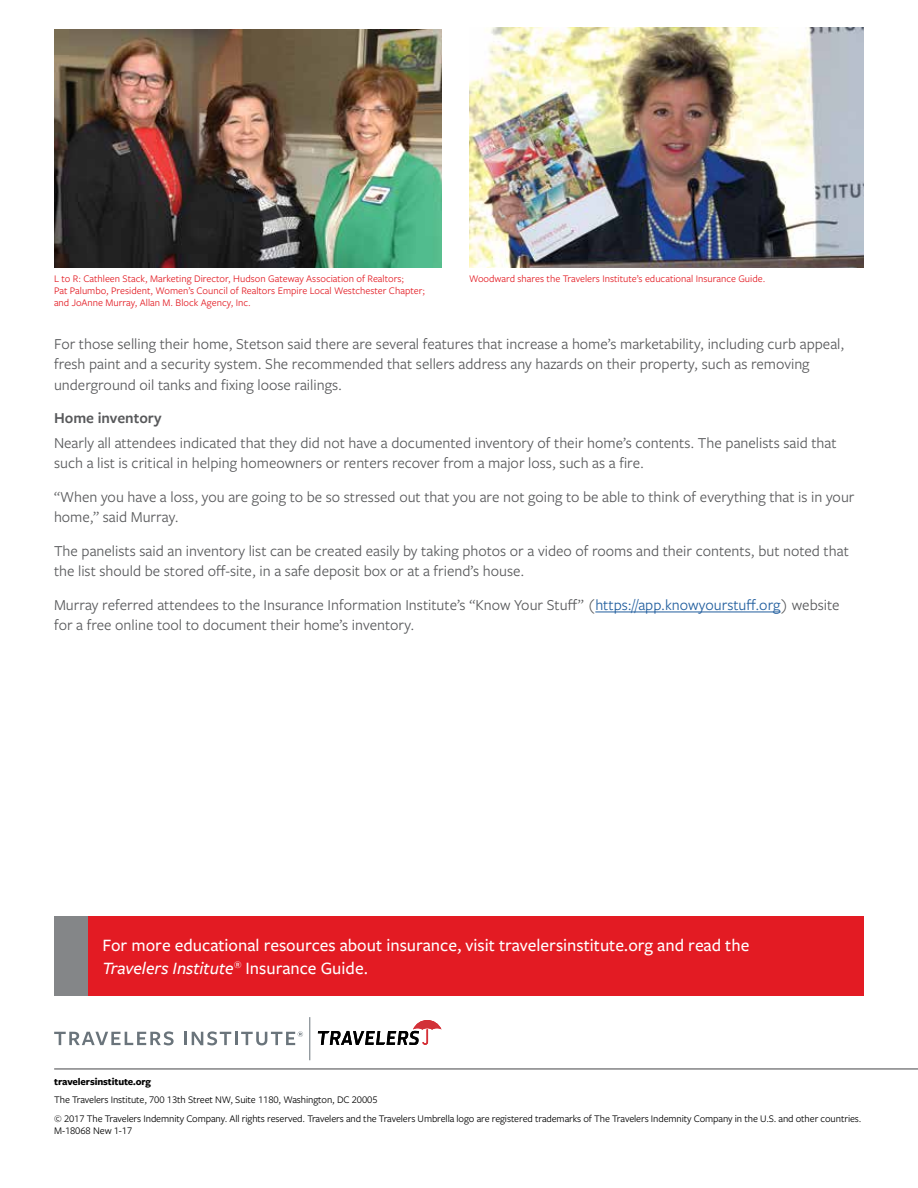
<style>
.page{position:relative;width:918px;height:1188px;background:#fff}
.page>*{position:absolute;margin:0;border:0;box-sizing:border-box;transform-origin:0 0}
.t1{font:500 18px/22.5px "Freight Sans Pro";color:#fff}
.t2{font:15.75px/20.2px "Freight Sans Pro";color:#58595b}
.t3{font:600 15.75px "Freight Sans Pro";color:#58595b}
.t4{font:10.5px/12px "Freight Sans Pro";color:#e31b23}
.t5{font:10.5px/18.8px "Freight Sans Pro";letter-spacing:-.01em;color:#000}
.t6{font:700 10.5px "Freight Sans Pro";letter-spacing:-.01em;color:#000}
.s1{color:#215e9e}
.s2{font-style:italic}
.s3{font-size:17.25px}
</style>
<div class="page">
<div style="left:54px;top:917px;width:810px;height:79px;background:#e31b23"></div>
<div style="left:54px;top:917px;width:34px;height:79px;background:#848688"></div>
<hr style="left:595px;top:612px;width:186px;height:1px;background:#215e9e">
<img style="left:469px;top:27px;width:395px;height:241px">
<img style="left:54px;top:30px;width:388px;height:238px">
<hr style="left:54px;top:1068px;width:864px;height:2px;background:#58595b">
<svg style="left:318px;top:1020px;width:123px;height:25px"></svg>
<hr style="left:309px;top:1017px;width:1px;height:43px;background:#6a747b">
<svg style="left:54px;top:1031px;width:120px;height:14px"></svg>
<svg style="left:184px;top:1031px;width:119px;height:14px"></svg>
<p class="t4" style="left:54px;top:272px;width:373px">L to R: Cathleen Stack, Marketing Director, Hudson Gateway Association of Realtors;<br>Pat Palumbo, President, Women’s Council of Realtors Empire Local Westchester Chapter; and JoAnne Murray, Allan M. Block Agency, Inc.</p>
<p class="t2" style="left:54px;top:333px;width:792px">For those selling their home, Stetson said there are several features that increase a home’s marketability, including curb appeal, fresh paint and a security system. She recommended that sellers address any hazards on their property, such as removing underground oil tanks and fixing loose railings.</p>
<p class="t3" style="left:54px;top:407px;width:109px">Home inventory</p>
<p class="t2" style="left:54px;top:432px;width:784px">Nearly all attendees indicated that they did not have a documented inventory of their home’s contents. The panelists said that such a list is critical in helping homeowners or renters recover from a major loss, such as a fire.</p>
<p class="t2" style="left:54px;top:486px;width:802px">“When you have a loss, you are going to be so stressed out that you are not going to be able to think of everything that is in your home,” said Murray.</p>
<p class="t2" style="left:54px;top:540px;width:796px">The panelists said an inventory list can be created easily by taking photos or a video of rooms and their contents, but noted that the list should be stored off-site, in a safe deposit box or at a friend’s house.</p>
<p class="t2" style="left:54px;top:594px;width:787px">Murray referred attendees to the Insurance Information Institute’s “Know Your Stuff” (<span class="s1">https://app.knowyourstuff.org</span>) website for a free online tool to document their home’s inventory.</p>
<p class="t4" style="left:469px;top:272px;width:298px">Woodward shares the Travelers Institute’s educational Insurance Guide.</p>
<p class="t1" style="left:102px;top:933px;width:649px">For more educational resources about insurance, visit travelersinstitute.org and read the<br><span class="s2">Travelers Institute</span><sup>®</sup> Insurance Guide<span class="s3">.</span></p>
<p class="t6" style="left:54px;top:1074px;width:98px">travelersinstitute.org</p>
<p class="t5" style="left:54px;top:1090px;width:809px">The Travelers Institute, 700 13th Street NW, Suite 1180, Washington, DC 20005<br>© 2017 The Travelers Indemnity Company. All rights reserved. Travelers and the Travelers Umbrella logo are registered trademarks of The Travelers Indemnity Company in the U.S. and other countries.</p>
<p class="t5" style="left:54px;top:1121px;width:80px">M-18068 New 1-17</p>
</div>
